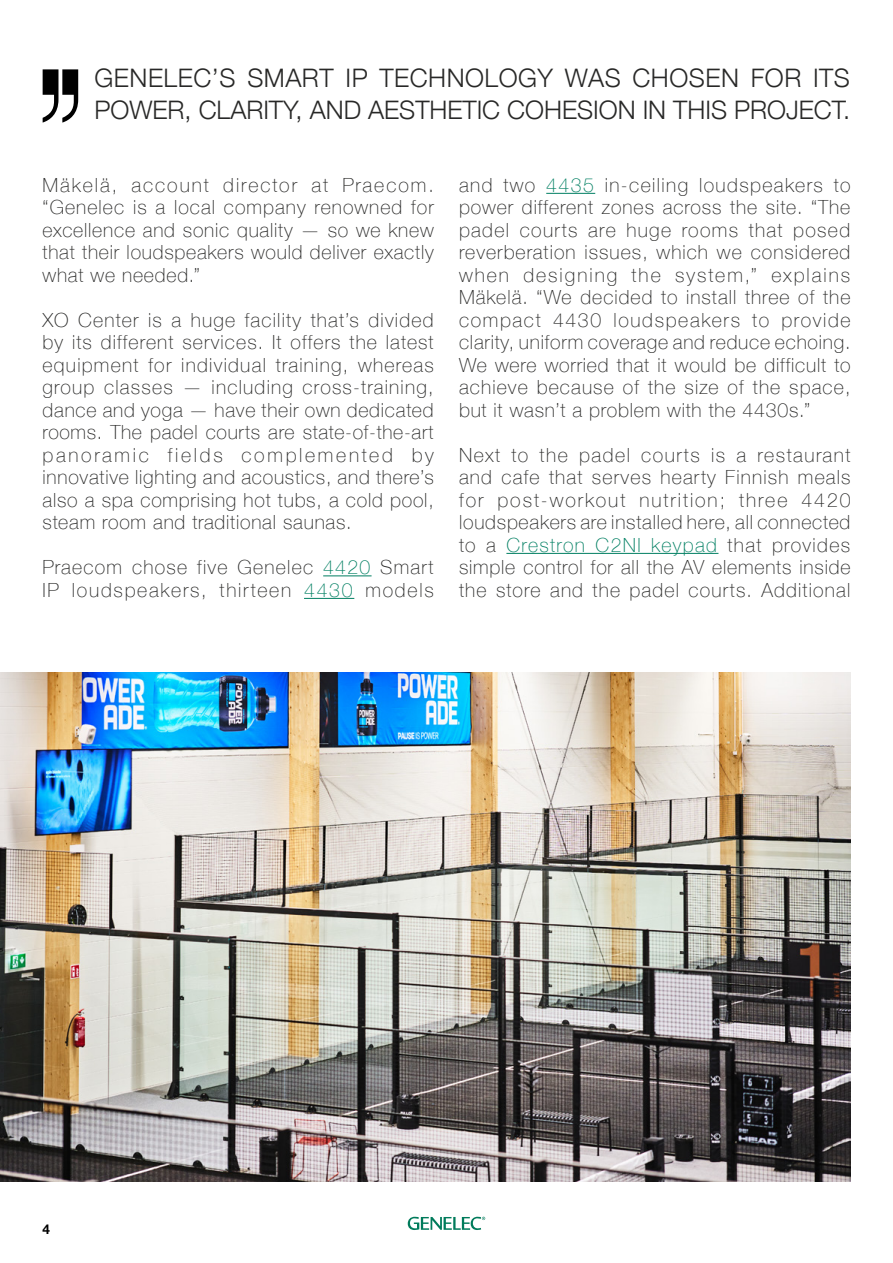
<style>
.page{position:relative;width:893px;height:1263px;background:#fff}
.page>*{position:absolute;margin:0;border:0;box-sizing:border-box;transform-origin:0 0}
.t1{font:300 25.5px/32.2px "Helvetica Neue";color:#282827}
.t2{font:100 19.5px/22.5px "Helvetica Neue";letter-spacing:.04em;color:#282827;text-align:justify}
.t3{font:100 19.5px/22.5px "Helvetica Neue";letter-spacing:.075em;color:#282827}
.t4{font:700 13.5px "Helvetica Neue";color:#000}
.s1{color:#007f62}
</style>
<div class="page">
<hr style="left:546px;top:193px;width:49px;height:1px;background:#007f62">
<hr style="left:506px;top:553px;width:212px;height:1px;background:#007f62">
<svg style="left:43px;top:69px;width:35px;height:54px"></svg>
<hr style="left:323px;top:575px;width:49px;height:1px;background:#007f62">
<hr style="left:304px;top:598px;width:50px;height:1px;background:#007f62">
<img style="left:0;top:673px;width:850px;height:508px">
<svg style="left:408px;top:1217px;width:77px;height:13px"></svg>
<h1 class="t1" style="left:94px;top:60px;width:757px">GENELEC’S SMART IP TECHNOLOGY WAS CHOSEN FOR ITS<br>POWER, CLARITY, AND AESTHETIC COHESION IN THIS PROJECT.</h1>
<p class="t2" style="left:43px;top:173px;width:393px">Mäkelä, account director at Praecom. “Genelec is a local company renowned for excellence and sonic quality — so we knew that their loudspeakers would deliver exactly what we needed.”</p>
<p class="t2" style="left:43px;top:308px;width:393px">XO Center is a huge facility that’s divided by its different services. It offers the latest equipment for individual training, whereas group classes — including cross-training, dance and yoga — have their own dedicated rooms. The padel courts are state-of-the-art panoramic fields complemented by innovative lighting and acoustics, and there’s also a spa comprising hot tubs, a cold pool, steam room and traditional saunas.</p>
<p class="t3" style="left:43px;top:555px;width:393px">Praecom chose five Genelec <span class="s1">4420</span> Smart<br>IP loudspeakers, thirteen <span class="s1">4430</span> models</p>
<p class="t2" style="left:459px;top:173px;width:393px">and two <span class="s1">4435</span> in-ceiling loudspeakers to power different zones across the site. “The padel courts are huge rooms that posed reverberation issues, which we considered when designing the system,” explains Mäkelä. “We decided to install three of the compact 4430 loudspeakers to provide clarity, uniform coverage and reduce echoing.<br>We were worried that it would be difficult to achieve because of the size of the space, but it wasn’t a problem with the 4430s.”</p>
<p class="t2" style="left:459px;top:443px;width:393px">Next to the padel courts is a restaurant and cafe that serves hearty Finnish meals for post-workout nutrition; three 4420 loudspeakers are installed here, all connected to a <span class="s1">Crestron C2NI keypad</span> that provides simple control for all the AV elements inside the store and the padel courts. Additional</p>
<p class="t4" style="left:43px;top:1218px;width:9px">4</p>
</div>
